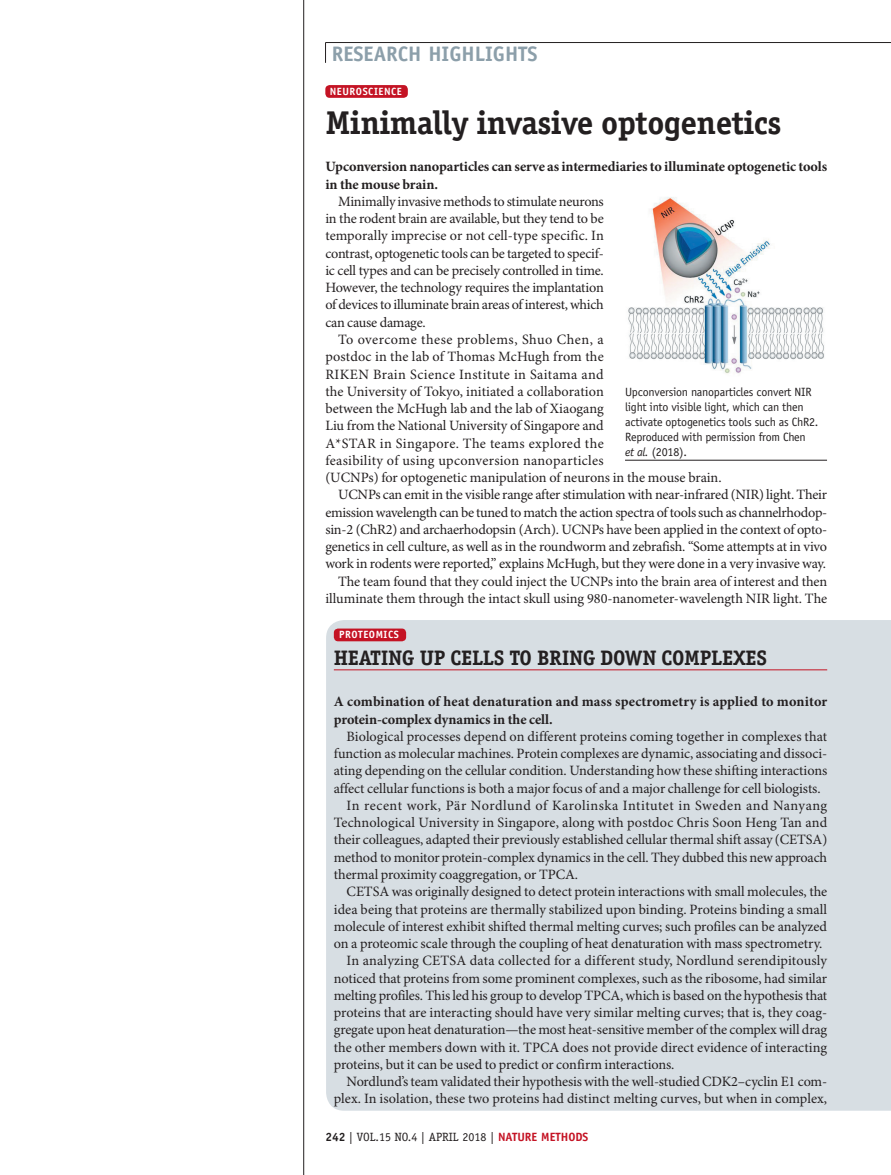
<style>
.page{position:relative;width:891px;height:1175px;background:#fff}
.page>*{position:absolute;margin:0;border:0;box-sizing:border-box;transform-origin:0 0}
.t1{font:700 33px "Officina Serif Std";letter-spacing:-.015em;color:#231f20}
.t2{font:700 21px "Officina Serif Std";letter-spacing:-.015em;color:#231f20}
.t3{font:700 21px "Officina Sans Std";color:#8c9faa}
.t4{font:14.25px/17.2px "Minion Pro";letter-spacing:-.005em;color:#231f20;text-align:justify}
.t5{font:700 14.25px/17.2px "Minion Pro";letter-spacing:-.005em;color:#231f20}
.t6{font:14.25px "Minion Pro";letter-spacing:.03em;color:#231f20}
.t7{font:14.25px "Minion Pro";letter-spacing:.02em;color:#231f20}
.t8{font:14.25px "Minion Pro";letter-spacing:-.025em;color:#231f20}
.t9{font:14.25px "Minion Pro";letter-spacing:.025em;color:#231f20}
.t10{font:12px/15px "Officina Sans Std";letter-spacing:-.015em;color:#231f20}
.t11{font:12px "Officina Serif Std";color:#231f20}
.t12{font:700 10.5px "Officina Sans Std";letter-spacing:.05em;color:#fff}
.s1{font-style:italic}
.s2{font-family:"Officina Sans Std";font-weight:700}
.s3{font-family:"Officina Sans Std";font-weight:700;color:#c41324}
</style>
<div class="page">
<div style="left:326px;top:620px;width:565px;height:490px;background:#d7dee3"></div>
<hr style="left:303px;top:0;width:1px;height:1174px;background:#231f20">
<svg style="left:325px;top:43px;width:1px;height:20px"></svg>
<hr style="left:325px;top:42px;width:566px;height:1px;background:#231f20">
<hr style="left:334px;top:669px;width:493px;height:1px;background:#c41324">
<div style="left:334px;top:628px;width:72px;height:13px;background:#c41324;border-radius:4px"></div>
<div style="left:325px;top:85px;width:83px;height:13px;background:#c41324;border-radius:4px"></div>
<img style="left:628px;top:197px;width:196px;height:177px">
<hr style="left:625px;top:460px;width:202px;height:1px;background:#231f20">
<h2 class="t3" style="left:332px;top:41px;width:207px">RESEARCH HIGHLIGHTS</h2>
<p class="t12" style="left:330px;top:85px;width:74px">NEUROSCIENCE</p>
<h1 class="t1" style="left:325px;top:102px;width:458px">Minimally invasive optogenetics</h1>
<p class="t5" style="left:325px;top:159px;width:503px">Upconversion nanoparticles can serve as intermediaries to illuminate optogenetic tools in the mouse brain.</p>
<p class="t4" style="left:325px;top:193px;width:280px;text-indent:13px">Minimally invasive methods to stimulate neurons in the rodent brain are available, but they tend to be temporally imprecise or not cell-type specific. In contrast, optogenetic tools can be targeted to specif&shy;ic cell types and can be precisely controlled in time.<br>However, the technology requires the implantation of devices to illuminate brain areas of interest, which can cause damage.</p>
<p class="t6" style="left:338px;top:331px;width:267px">To overcome these problems, Shuo Chen, a</p>
<p class="t4" style="left:325px;top:349px;width:280px">postdoc in the lab of Thomas McHugh from the</p>
<p class="t9" style="left:325px;top:365px;width:280px">RIKEN Brain Science Institute in Saitama and</p>
<p class="t4" style="left:325px;top:383px;width:280px">the University of Tokyo, initiated a collaboration</p>
<p class="t4" style="left:325px;top:400px;width:280px">between the McHugh lab and the lab of Xiaogang</p>
<p class="t4" style="left:325px;top:418px;width:280px">Liu from the National University of Singapore and</p>
<p class="t7" style="left:325px;top:434px;width:280px">A*STAR in Singapore. The teams explored the</p>
<p class="t7" style="left:325px;top:452px;width:280px">feasibility of using upconversion nanoparticles</p>
<p class="t4" style="left:325px;top:469px;width:398px">(UCNPs) for optogenetic manipulation of neurons in the mouse brain.</p>
<p class="t4" style="left:338px;top:487px;width:491px">UCNPs can emit in the visible range after stimulation with near-infrared (NIR) light. Their</p>
<p class="t8" style="left:325px;top:503px;width:503px">emission wavelength can be tuned to match the action spectra of tools such as channelrhodop-</p>
<p class="t4" style="left:325px;top:521px;width:503px">sin-2 (ChR2) and archaerhodopsin (Arch). UCNPs have been applied in the context of opto-</p>
<p class="t4" style="left:325px;top:538px;width:503px">genetics in cell culture, as well as in the roundworm and zebrafish. “Some attempts at in vivo</p>
<p class="t4" style="left:325px;top:556px;width:502px">work in rodents were reported,” explains McHugh, but they were done in a very invasive way.</p>
<p class="t4" style="left:338px;top:573px;width:491px">The team found that they could inject the UCNPs into the brain area of interest and then</p>
<p class="t4" style="left:325px;top:590px;width:503px">illuminate them through the intact skull using 980-nanometer-wavelength NIR light. The</p>
<p class="t10" style="left:625px;top:384px;width:195px">Upconversion nanoparticles convert NIR light into visible light, which can then activate optogenetics tools such as ChR2.<br>Reproduced with permission from Chen<br><span class="s1">et al.</span> (2018).</p>
<p class="t12" style="left:339px;top:628px;width:61px">PROTEOMICS</p>
<h2 class="t2" style="left:334px;top:645px;width:435px">HEATING UP CELLS TO BRING DOWN COMPLEXES</h2>
<p class="t5" style="left:334px;top:693px;width:495px">A combination of heat denaturation and mass spectrometry is applied to monitor protein-complex dynamics in the cell.</p>
<p class="t4" style="left:347px;top:728px;width:482px">Biological processes depend on different proteins coming together in complexes that</p>
<p class="t4" style="left:334px;top:745px;width:495px">function as molecular machines. Protein complexes are dynamic, associating and dissoci-</p>
<p class="t4" style="left:334px;top:762px;width:495px">ating depending on the cellular condition. Understanding how these shifting interactions</p>
<p class="t4" style="left:334px;top:780px;width:488px">affect cellular functions is both a major focus of and a major challenge for cell biologists.</p>
<p class="t6" style="left:347px;top:797px;width:482px">In recent work, Pär Nordlund of Karolinska Intitutet in Sweden and Nanyang</p>
<p class="t4" style="left:334px;top:814px;width:495px">Technological University in Singapore, along with postdoc Chris Soon Heng Tan and</p>
<p class="t4" style="left:334px;top:831px;width:495px">their colleagues, adapted their previously established cellular thermal shift assay (CETSA)</p>
<p class="t4" style="left:334px;top:849px;width:495px">method to monitor protein-complex dynamics in the cell. They dubbed this new approach</p>
<p class="t4" style="left:334px;top:866px;width:246px">thermal proximity coaggregation, or TPCA.</p>
<p class="t4" style="left:347px;top:883px;width:482px">CETSA was originally designed to detect protein interactions with small molecules, the</p>
<p class="t4" style="left:334px;top:901px;width:495px">idea being that proteins are thermally stabilized upon binding. Proteins binding a small</p>
<p class="t4" style="left:334px;top:918px;width:495px">molecule of interest exhibit shifted thermal melting curves; such profiles can be analyzed</p>
<p class="t4" style="left:334px;top:935px;width:490px">on a proteomic scale through the coupling of heat denaturation with mass spectrometry.</p>
<p class="t4" style="left:347px;top:952px;width:482px">In analyzing CETSA data collected for a different study, Nordlund serendipitously</p>
<p class="t4" style="left:334px;top:970px;width:495px">noticed that proteins from some prominent complexes, such as the ribosome, had similar</p>
<p class="t4" style="left:334px;top:987px;width:495px">melting profiles. This led his group to develop TPCA, which is based on the hypothesis that</p>
<p class="t4" style="left:334px;top:1004px;width:495px">proteins that are interacting should have very similar melting curves; that is, they coag-</p>
<p class="t4" style="left:334px;top:1021px;width:495px">gregate upon heat denaturation—the most heat-sensitive member of the complex will drag</p>
<p class="t4" style="left:334px;top:1039px;width:495px">the other members down with it. TPCA does not provide direct evidence of interacting</p>
<p class="t4" style="left:334px;top:1056px;width:342px">proteins, but it can be used to predict or confirm interactions.</p>
<p class="t4" style="left:347px;top:1073px;width:482px">Nordlund’s team validated their hypothesis with the well-studied CDK2–cyclin E1 com-</p>
<p class="t4" style="left:334px;top:1090px;width:495px">plex. In isolation, these two proteins had distinct melting curves, but when in complex,</p>
<p class="t11" style="left:325px;top:1130px;width:265px"><span class="s2">242</span> | VOL.15 NO.4 | APRIL 2018 | <span class="s3">NATURE METHODS</span></p>
</div>
